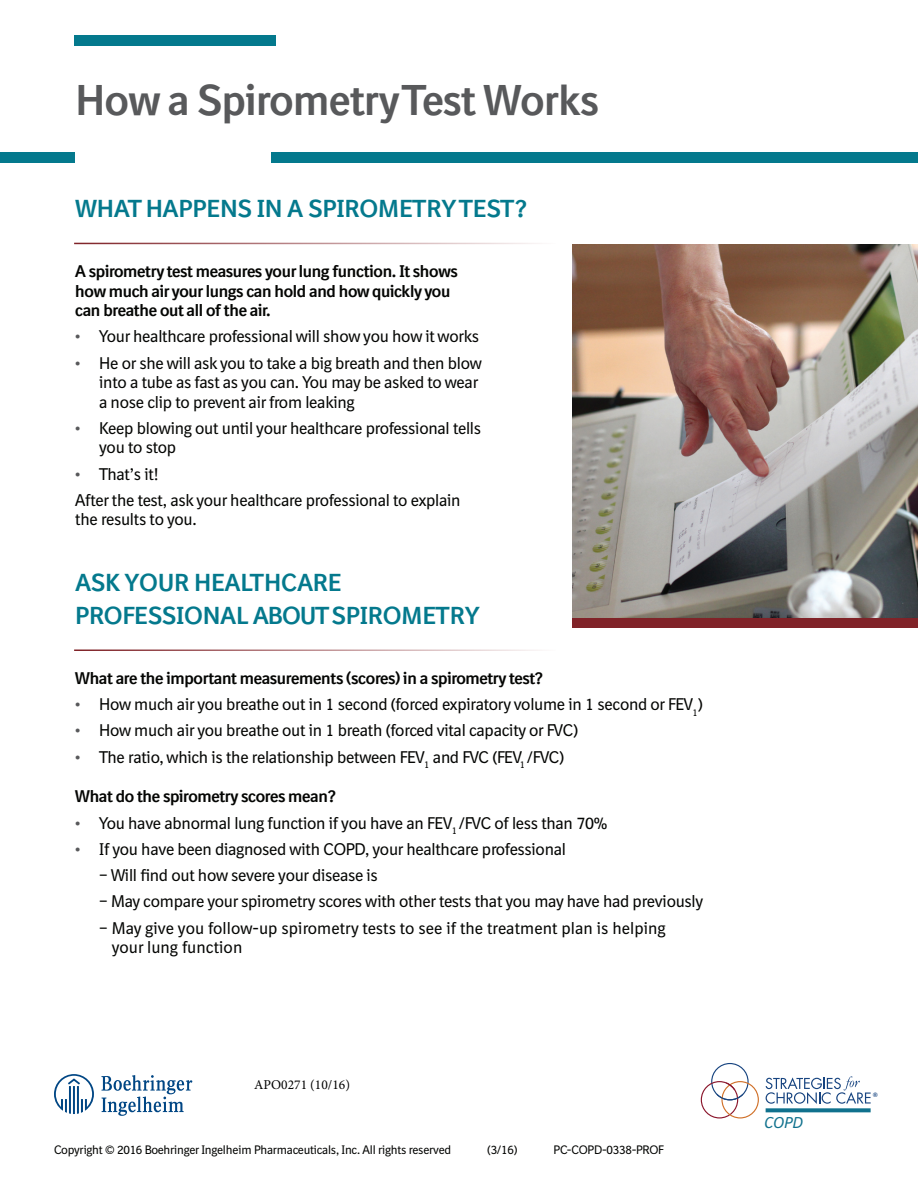
<style>
.page{position:relative;width:918px;height:1188px;background:#fff}
.page>*{position:absolute;margin:0;border:0;box-sizing:border-box;transform-origin:0 0}
.t1{font:700 42px "BI Sans NEXT";letter-spacing:-.01em;color:#58595b}
.t2{font:700 24px/32.4px "BI Sans NEXT";letter-spacing:.01em;color:#04798d}
.t3{font:16.5px/19.5px "BI Sans NEXT";letter-spacing:-.02em;color:#040503}
.t4{font:700 16.5px/19.5px "BI Sans NEXT";letter-spacing:-.02em;color:#040503}
.t5{font:16.5px "BI Sans NEXT";color:#040503}
.t6{font:italic 15.3px "BI Sans NEXT";color:#10718d}
.t7{font:13.5px "Minion Pro";color:#000}
.t8{font:12px "BI Sans NEXT";letter-spacing:-.02em;color:#040503}
.t9{font:800 6.15px "Futura BT";color:#174480}
.s1{font-weight:700;color:#58595b}
</style>
<div class="page">
<svg style="left:766px;top:1108px;width:105px;height:4px"></svg>
<div style="left:572px;top:617px;width:346px;height:11px;background:#802328"></div>
<hr style="left:74px;top:649px;width:482px;height:2px;background:#802328">
<hr style="left:74px;top:243px;width:482px;height:1px;background:#802328">
<div style="left:271px;top:152px;width:647px;height:11px;background:#04798d"></div>
<div style="left:74px;top:35px;width:202px;height:11px;background:#04798d"></div>
<div style="left:0;top:152px;width:74px;height:11px;background:#04798d"></div>
<img style="left:572px;top:244px;width:346px;height:373px">
<svg style="left:54px;top:1074px;width:40px;height:40px"></svg>
<svg style="left:101px;top:1075px;width:91px;height:41px"></svg>
<svg style="left:701px;top:1063px;width:58px;height:56px"></svg>
<svg style="left:766px;top:1076px;width:105px;height:28px"></svg>
<h1 class="t1" style="left:76px;top:76px;width:524px">How a SpirometryTest Works</h1>
<p class="t2" style="left:75px;top:192px;width:453px">WHAT HAPPENS IN A SPIROMETRY TEST?</p>
<p class="t4" style="left:75px;top:261px;width:384px">A spirometry test measures your lung function. It shows how much air your lungs can hold and how quickly you can breathe out all of the air.</p>
<p class="t3" style="left:75px;top:327px;width:405px"><span class="s1">•</span> Your healthcare professional will show you how it works</p>
<p class="t3" style="left:99px;top:353px;width:384px;text-indent:-24px"><span class="s1">•</span> He or she will ask you to take a big breath and then blow into a tube as fast as you can. You may be asked to wear a nose clip to prevent air from leaking</p>
<p class="t3" style="left:99px;top:418px;width:383px;text-indent:-24px"><span class="s1">•</span> Keep blowing out until your healthcare professional tells you to stop</p>
<p class="t3" style="left:75px;top:464px;width:85px"><span class="s1">•</span> That’s it!</p>
<p class="t3" style="left:75px;top:490px;width:387px">After the test, ask your healthcare professional to explain the results to you.</p>
<p class="t2" style="left:75px;top:567px;width:406px">ASK YOUR HEALTHCARE<br>PROFESSIONAL ABOUT SPIROMETRY</p>
<p class="t4" style="left:75px;top:668px;width:469px">What are the important measurements (scores) in a spirometry test?</p>
<p class="t3" style="left:75px;top:694px;width:629px"><span class="s1">•</span> How much air you breathe out in 1 second (forced expiratory volume in 1 second or FEV<sub>1</sub>)</p>
<p class="t3" style="left:75px;top:721px;width:504px"><span class="s1">•</span> How much air you breathe out in 1 breath (forced vital capacity or FVC)</p>
<p class="t3" style="left:75px;top:747px;width:490px"><span class="s1">•</span> The ratio, which is the relationship between FEV<sub>1</sub> and FVC (FEV<sub>1</sub> /FVC)</p>
<p class="t4" style="left:75px;top:787px;width:262px">What do the spirometry scores mean?</p>
<p class="t3" style="left:75px;top:813px;width:534px"><span class="s1">•</span> You have abnormal lung function if you have an FEV<sub>1</sub> /FVC of less than 70%</p>
<p class="t3" style="left:99px;top:836px;width:605px;line-height:26.2px;text-indent:-24px"><span class="s1">•</span> If you have been diagnosed with COPD, your healthcare professional<br>− Will fnd out how severe your disease is<br>− May compare your spirometry scores with other tests that you may have had previously − May give you follow-up spirometry tests to see if the treatment plan is helping</p>
<p class="t5" style="left:112px;top:938px;width:132px">your lung function</p>
<p class="t7" style="left:254px;top:1076px;width:97px">APO0271 (10/16)</p>
<p class="t8" style="left:54px;top:1143px;width:399px">Copyright © 2016 Boehringer Ingelheim Pharmaceuticals, Inc. All rights reserved</p>
<p class="t8" style="left:487px;top:1143px;width:32px">(3/16)</p>
<p class="t8" style="left:554px;top:1143px;width:112px">PC-COPD-0338-PROF</p>
<p class="t6" style="left:764px;top:1114px;width:40px">COPD</p>
<p class="t9" style="left:873px;top:1091px;width:7px">®</p>
</div>
